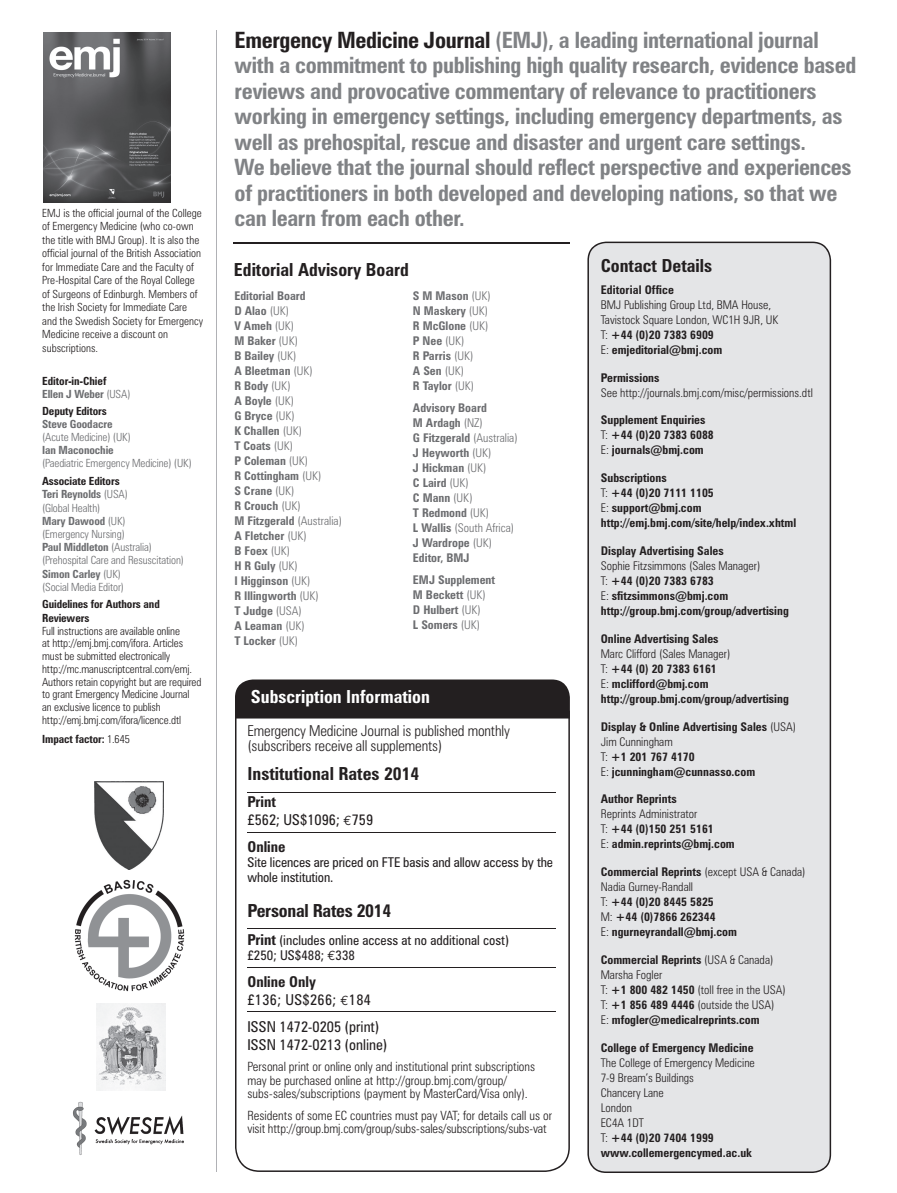
<style>
.page{position:relative;width:897px;height:1193px;background:#fff}
.page>*{position:absolute;margin:0;border:0;box-sizing:border-box;transform-origin:0 0}
.t1{font:700 condensed 22.5px/25.5px "Zurich BT";letter-spacing:-.015em;color:#808285}
.t2{font:700 condensed 18px "Zurich BT";color:#231f20}
.t3{font:700 condensed 18px "Zurich BT";color:#fff}
.t4{font:300 condensed 15px/15px "Zurich BT";letter-spacing:-.01em;color:#231f20}
.t5{font:condensed 15px/18px "Zurich BT";color:#231f20}
.t6{font:condensed 15px/18px "Zurich BT";letter-spacing:.02em;color:#231f20}
.t7{font:700 condensed 15px "Zurich BT";color:#231f20}
.t8{font:condensed 13.5px/15px "Zurich BT";letter-spacing:-.01em;color:#231f20}
.t9{font:300 condensed 12.75px/13.5px "Zurich BT";color:#231f20}
.t10{font:700 condensed 12px/15px "Zurich BT";color:#231f20}
.t11{font:700 condensed 12px/15px "Zurich BT";color:#6c6d70}
.t12{font:300 condensed 12px/15px "Zurich BT";color:#231f20}
.t13{font:300 condensed 11.25px/13.5px "Zurich BT";color:#231f20}
.t14{font:300 condensed 11.25px/13.2px "Zurich BT";letter-spacing:-.01em;color:#6c6d70}
.t15{font:700 condensed 11.25px/13.5px "Zurich BT";letter-spacing:-.01em;color:#231f20}
.t16{font:700 condensed 11.25px "Zurich BT";letter-spacing:-.01em;color:#6c6d70}
.s1{color:#6c6d70}
.s2{font-weight:300;color:#6c6d70}
.s3{font-weight:700;color:#231f20}
.s4{font-weight:700}
.s5{font-weight:300}
.s6{color:#231f20}
.s7{font-family:"Euro Mono";font-stretch:normal;font-size:13.5px}
.s8{font-weight:700;font-size:15px}
.s9{font-family:"Euro Mono";font-stretch:normal}
</style>
<div class="page">
<div style="left:235px;top:679px;width:335px;height:31px;background:#231f20"></div>
<svg style="left:235px;top:710px;width:335px;height:461px"></svg>
<hr style="left:247px;top:791px;width:309px;height:1px;background:#231f20">
<hr style="left:247px;top:832px;width:309px;height:1px;background:#231f20">
<hr style="left:247px;top:928px;width:309px;height:1px;background:#231f20">
<hr style="left:247px;top:967px;width:309px;height:1px;background:#231f20">
<hr style="left:247px;top:1011px;width:309px;height:1px;background:#231f20">
<div style="left:587px;top:241px;width:244px;height:931px;background:#e4e5e7"></div>
<hr style="left:233px;top:242px;width:337px;height:2px;background:#231f20">
<hr style="left:216px;top:31px;width:1px;height:1140px;background:#b0b1b5">
<img style="left:43px;top:33px;width:127px;height:169px">
<img style="left:74px;top:879px;width:110px;height:112px">
<img style="left:97px;top:1003px;width:68px;height:87px">
<img style="left:73px;top:1101px;width:111px;height:54px">
<img style="left:95px;top:781px;width:68px;height:88px">
<p class="t13" style="left:42px;top:207px;width:162px">EMJ is the official journal of the College of Emergency Medicine (who co-own the title with BMJ Group). It is also the official journal of the British Association for Immediate Care and the Faculty of Pre-Hospital Care of the Royal College of Surgeons of Edinburgh. Members of the Irish Society for Immediate Care and the Swedish Society for Emergency Medicine receive a discount on subscriptions.</p>
<p class="t15" style="left:42px;top:375px;width:90px">Editor-in-Chief<br><span class="s1">Ellen J Weber</span> <span class="s2">(USA)</span></p>
<p class="t15" style="left:42px;top:405px;width:66px">Deputy Editors</p>
<p class="t16" style="left:42px;top:420px;width:72px">Steve Goodacre</p>
<p class="t14" style="left:42px;top:431px;width:90px">(Acute Medicine) (UK)</p>
<p class="t16" style="left:42px;top:446px;width:73px">Ian Maconochie</p>
<p class="t14" style="left:42px;top:457px;width:151px">(Paediatric Emergency Medicine) (UK)</p>
<p class="t14" style="left:42px;top:475px;width:143px"><span class="s3">Associate Editors<br></span><span class="s4">Teri Reynolds</span> (USA)<br>(Global Health)<br><span class="s4">Mary Dawood</span> (UK)<br>(Emergency Nursing)<br><span class="s4">Paul Middleton</span> (Australia) (Prehospital Care and Resuscitation)<br><span class="s4">Simon Carley</span> (UK)<br>(Social Media Editor)</p>
<p class="t15" style="left:42px;top:597px;width:119px;line-height:14.2px">Guidelines for Authors and<br>Reviewers</p>
<p class="t13" style="left:42px;top:625px;width:161px;line-height:12.8px">Full instructions are available online<br>at http://emj.bmj.com/ifora. Articles must be submitted electronically http://mc.manuscriptcentral.com/emj.<br>Authors retain copyright but are required to grant Emergency Medicine Journal an exclusive licence to publish http://emj.bmj.com/ifora/licence.dtl</p>
<p class="t15" style="left:42px;top:733px;width:89px">Impact factor: <span class="s5">1.645</span></p>
<p class="t1" style="left:234px;top:29px;width:623px"><span class="s6">Emergency Medicine Journal</span> (EMJ), a leading international journal with a commitment to publishing high quality research, evidence based reviews and provocative commentary of relevance to practitioners working in emergency settings, including emergency departments, as well as prehospital, rescue and disaster and urgent care settings.<br>We believe that the journal should reflect perspective and experiences of practitioners in both developed and developing nations, so that we can learn from each other.</p>
<h2 class="t2" style="left:234px;top:263px;width:176px">Editorial Advisory Board</h2>
<p class="t11" style="left:234px;top:289px;width:109px">Editorial Board<br>D Alao <span class="s5">(UK)<br></span>V Ameh <span class="s5">(UK)<br></span>M Baker <span class="s5">(UK)<br></span>B Bailey <span class="s5">(UK)<br></span>A Bleetman <span class="s5">(UK)<br></span>R Body <span class="s5">(UK)<br></span>A Boyle <span class="s5">(UK)<br></span>G Bryce <span class="s5">(UK)<br></span>K Challen <span class="s5">(UK)<br></span>T Coats <span class="s5">(UK)<br></span>P Coleman <span class="s5">(UK)<br></span>R Cottingham <span class="s5">(UK)<br></span>S Crane <span class="s5">(UK)<br></span>R Crouch <span class="s5">(UK)<br></span>M Fitzgerald <span class="s5">(Australia)<br></span>A Fletcher <span class="s5">(UK)<br></span>B Foex <span class="s5">(UK)<br></span>H R Guly <span class="s5">(UK)<br></span>I Higginson <span class="s5">(UK)<br></span>R Illingworth <span class="s5">(UK)<br></span>T Judge <span class="s5">(USA)<br></span>A Leaman <span class="s5">(UK)<br></span>T Locker <span class="s5">(UK)</span></p>
<p class="t11" style="left:413px;top:289px;width:79px">S M Mason <span class="s5">(UK)<br></span>N Maskery <span class="s5">(UK)<br></span>R McGlone <span class="s5">(UK)<br></span>P Nee <span class="s5">(UK)<br></span>R Parris <span class="s5">(UK)<br></span>A Sen <span class="s5">(UK)<br></span>R Taylor <span class="s5">(UK)</span></p>
<p class="t11" style="left:413px;top:401px;width:106px">Advisory Board<br>M Ardagh <span class="s5">(NZ)<br></span>G Fitzgerald <span class="s5">(Australia)<br></span>J Heyworth <span class="s5">(UK)<br></span>J Hickman <span class="s5">(UK)<br></span>C Laird <span class="s5">(UK)<br></span>C Mann <span class="s5">(UK)<br></span>T Redmond <span class="s5">(UK)<br></span>L Wallis <span class="s5">(South Africa)<br></span>J Wardrope <span class="s5">(UK)<br></span>Editor, BMJ</p>
<p class="t11" style="left:413px;top:573px;width:84px">EMJ Supplement<br>M Beckett <span class="s5">(UK)<br></span>D Hulbert <span class="s5">(UK)<br></span>L Somers <span class="s5">(UK)</span></p>
<h2 class="t3" style="left:251px;top:690px;width:180px">Subscription Information</h2>
<p class="t4" style="left:247px;top:724px;width:264px">Emergency Medicine Journal is published monthly (subscribers receive all supplements)</p>
<h2 class="t2" style="left:247px;top:766px;width:173px">Institutional Rates 2014</h2>
<p class="t5" style="left:247px;top:793px;width:127px"><span class="s4">Print<br></span>£562; US$1096; <span class="s7">€</span>759</p>
<p class="t7" style="left:247px;top:841px;width:40px">Online</p>
<p class="t8" style="left:247px;top:855px;width:307px">Site licences are priced on FTE basis and allow access by the whole institution.</p>
<h2 class="t2" style="left:247px;top:903px;width:145px">Personal Rates 2014</h2>
<p class="t8" style="left:247px;top:933px;width:263px"><span class="s8">Print</span> (includes online access at no additional cost) £250; US$488; <span class="s9">€</span>338</p>
<p class="t6" style="left:247px;top:973px;width:125px"><span class="s4">Online Only<br></span>£136; US$266; <span class="s7">€</span>184</p>
<p class="t5" style="left:247px;top:1018px;width:141px">ISSN 1472-0205 (print)<br>ISSN 1472-0213 (online)</p>
<p class="t9" style="left:247px;top:1060px;width:289px">Personal print or online only and institutional print subscriptions may be purchased online at http://group.bmj.com/group/ subs-sales/subscriptions (payment by MasterCard/Visa only).</p>
<p class="t9" style="left:247px;top:1109px;width:306px">Residents of some EC countries must pay VAT; for details call us or visit http://group.bmj.com/group/subs-sales/subscriptions/subs-vat</p>
<h2 class="t2" style="left:601px;top:259px;width:113px">Contact Details</h2>
<p class="t10" style="left:601px;top:283px;width:75px">Editorial Office</p>
<p class="t12" style="left:601px;top:298px;width:179px">BMJ Publishing Group Ltd, BMA House,<br>Tavistock Square London, WC1H 9JR, UK<br>T: <span class="s4">+44 (0)20 7383 6909<br></span>E: <span class="s4">emjeditorial@bmj.com</span></p>
<p class="t10" style="left:601px;top:371px;width:60px">Permissions</p>
<p class="t12" style="left:601px;top:386px;width:213px">See http://journals.bmj.com/misc/permissions.dtl</p>
<p class="t10" style="left:601px;top:413px;width:115px">Supplement Enquiries<br><span class="s5">T:</span> +44 (0)20 7383 6088<br><span class="s5">E:</span> journals@bmj.com</p>
<p class="t10" style="left:601px;top:471px;width:197px">Subscriptions<br><span class="s5">T:</span> +44 (0)20 7111 1105<br><span class="s5">E:</span> support@bmj.com http://emj.bmj.com/site/help/index.xhtml</p>
<p class="t10" style="left:601px;top:544px;width:124px">Display Advertising Sales</p>
<p class="t10" style="left:601px;top:559px;width:189px"><span class="s5">Sophie Fitzsimmons (Sales Manager)<br>T:</span> +44 (0)20 7383 6783<br><span class="s5">E:</span> sfitzsimmons@bmj.com http://group.bmj.com/group/advertising</p>
<p class="t10" style="left:601px;top:632px;width:119px">Online Advertising Sales</p>
<p class="t10" style="left:601px;top:647px;width:189px"><span class="s5">Marc Clifford (Sales Manager)<br>T:</span> +44 (0) 20 7383 6161<br><span class="s5">E:</span> mclifford@bmj.com http://group.bmj.com/group/advertising</p>
<p class="t10" style="left:601px;top:719px;width:197px">Display &amp; Online Advertising Sales <span class="s5">(USA)<br>Jim Cunningham<br>T:</span> +1 201 767 4170<br><span class="s5">E:</span> jcunningham@cunnasso.com</p>
<p class="t10" style="left:601px;top:792px;width:77px">Author Reprints</p>
<p class="t10" style="left:601px;top:807px;width:135px"><span class="s5">Reprints Administrator<br>T:</span> +44 (0)150 251 5161<br><span class="s5">E:</span> admin.reprints@bmj.com</p>
<p class="t10" style="left:601px;top:865px;width:206px">Commercial Reprints <span class="s5">(except USA &amp; Canada)<br>Nadia Gurney-Randall<br>T:</span> +44 (0)20 8445 5825<br><span class="s5">M:</span> +44 (0)7866 262344<br><span class="s5">E:</span> ngurneyrandall@bmj.com</p>
<p class="t10" style="left:601px;top:953px;width:186px">Commercial Reprints <span class="s5">(USA &amp; Canada)<br>Marsha Fogler<br>T:</span> +1 800 482 1450 <span class="s5">(toll free in the USA)<br>T:</span> +1 856 489 4446 <span class="s5">(outside the USA)<br>E:</span> mfogler@medicalreprints.com</p>
<p class="t10" style="left:601px;top:1040px;width:154px">College of Emergency Medicine</p>
<p class="t12" style="left:601px;top:1055px;width:156px">The College of Emergency Medicine<br>7-9 Bream’s Buildings<br>Chancery Lane<br>London<br>EC4A 1DT<br>T: <span class="s4">+44 (0)20 7404 1999 www.collemergencymed.ac.uk</span></p>
</div>
